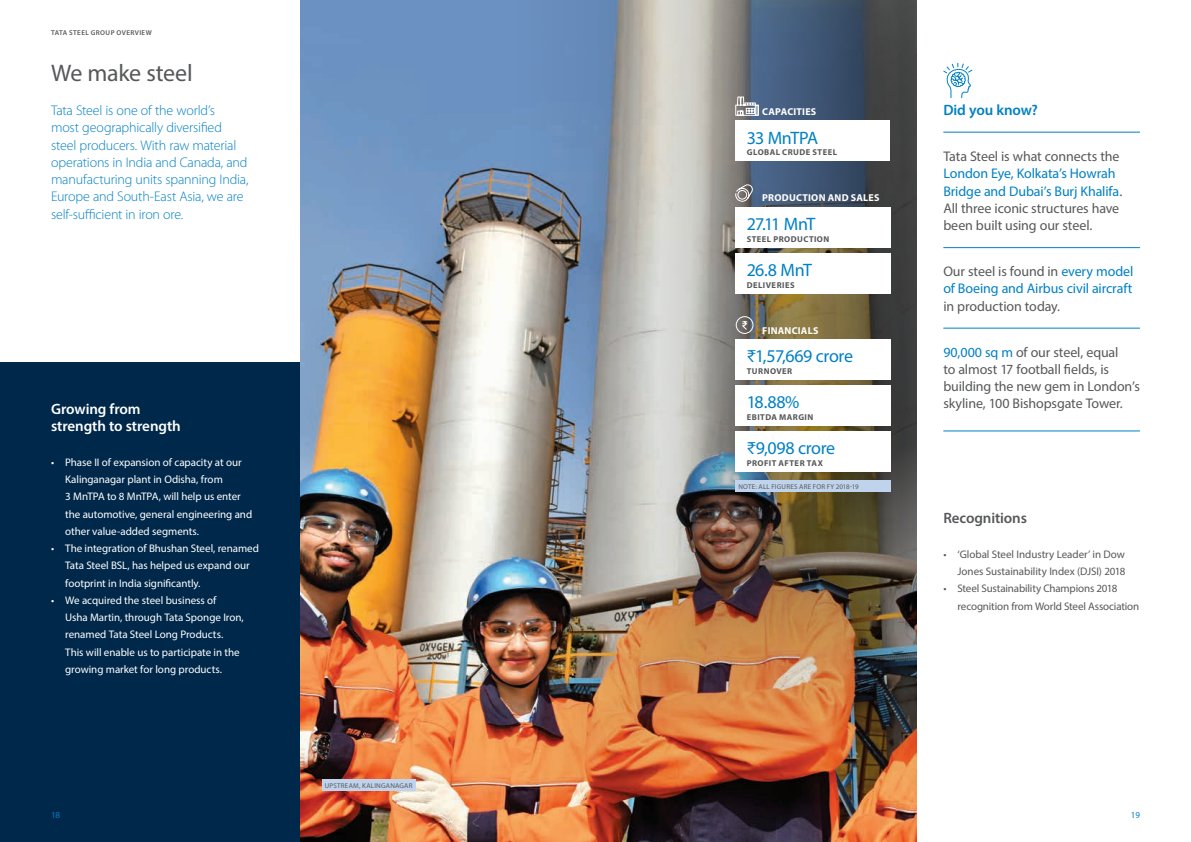
<style>
.page{position:relative;width:1191px;height:842px;background:#fff}
.page>*{position:absolute;margin:0;border:0;box-sizing:border-box;transform-origin:0 0}
.head_1{font:24px "Myriad Pro";letter-spacing:-.015em;color:#57585a}
.text_callout{font:18px "Myriad Pro";letter-spacing:-.025em;color:#0080c5}
.body_copy{font:18px "Myriad Pro";color:#0080c5}
.subhead_1{font:600 15px/17.2px "Myriad Pro";letter-spacing:-.005em;color:#fff}
.subhead_1-2{font:600 15px "Myriad Pro";letter-spacing:-.01em;color:#57585a}
.subhead_1-3{font:600 15px "Myriad Pro";letter-spacing:-.005em;color:#0080c5}
.intro_1{font:14px/17.2px "Myriad Pro";letter-spacing:-.01em;color:#57585a}
.intro_1-2{font:300 14px/17.2px "Myriad Pro";letter-spacing:-.015em;color:#0080c5}
.intro_1-3{font:14px/17.2px "Myriad Pro";letter-spacing:-.01em;color:#0080c5;text-align:justify}
.t1{font:11px/17.2px "Myriad Pro";letter-spacing:-.005em;color:#fff}
.t2{font:11px/17.2px "Myriad Pro";letter-spacing:-.01em;color:#57585a;text-align:right}
.Callout_Header{font:700 10px "Myriad Pro";letter-spacing:.02em;color:#fff}
.t3{font:9px "Myriad Pro";color:#0080c5}
.callout_description{font:700 8.5px "Myriad Pro";letter-spacing:.05em;color:#57585a}
.t4{font:7px "Myriad Pro";letter-spacing:.035em;color:#57585a}
.body_copy-2{font:600 7px "Myriad Pro";letter-spacing:.055em;color:#57585a}
.s1{color:#0080c5}
.s2{color:#57585a}
</style>
<div class="page">
<div style="left:0;top:362px;width:300px;height:480px;background:#00284a"></div>
<img style="left:300px;top:0;width:162px;height:842px">
<img style="left:462px;top:0;width:455px;height:842px">
<div style="left:735px;top:121px;width:155px;height:40px;background:#fff"></div>
<div style="left:735px;top:207px;width:155px;height:40px;background:#fff"></div>
<div style="left:735px;top:253px;width:155px;height:40px;background:#fff"></div>
<div style="left:735px;top:385px;width:155px;height:41px;background:#fff"></div>
<div style="left:735px;top:339px;width:155px;height:41px;background:#fff"></div>
<div style="left:735px;top:431px;width:155px;height:41px;background:#fff"></div>
<hr style="left:943px;top:132px;width:197px;height:1px;background:#0080c5">
<hr style="left:943px;top:247px;width:197px;height:1px;background:#0080c5">
<hr style="left:943px;top:328px;width:197px;height:1px;background:#0080c5">
<hr style="left:943px;top:431px;width:197px;height:1px;background:#0080c5">
<div style="left:735px;top:480px;width:155px;height:12px;background:#c0d3ec"></div>
<div style="left:322px;top:780px;width:93px;height:11px;background:#c0d3ec"></div>
<svg style="left:735px;top:316px;width:18px;height:18px"></svg>
<svg style="left:735px;top:184px;width:18px;height:18px"></svg>
<svg style="left:735px;top:96px;width:24px;height:20px"></svg>
<svg style="left:943px;top:63px;width:30px;height:35px"></svg>
<p class="body_copy-2" style="left:51px;top:28px;width:102px">TATA STEEL GROUP OVERVIEW</p>
<p class="head_1" style="left:51px;top:58px;width:143px">We make steel</p>
<p class="intro_1-2" style="left:51px;top:102px;width:199px">Tata Steel is one of the world’s<br>most geographically diversified steel producers. With raw material operations in India and Canada, and manufacturing units spanning India, Europe and South-East Asia, we are self-sufficient in iron ore.</p>
<p class="subhead_1" style="left:51px;top:400px;width:131px">Growing from strength to strength</p>
<p class="t1" style="left:65px;top:453px;width:188px;text-indent:-14px">• Phase II of expansion of capacity at our Kalinganagar plant in Odisha, from<br>3 MnTPA to 8 MnTPA, will help us enter the automotive, general engineering and other value-added segments.</p>
<p class="t1" style="left:65px;top:540px;width:195px;text-indent:-14px">• The integration of Bhushan Steel, renamed<br>Tata Steel BSL, has helped us expand our footprint in India significantly.</p>
<p class="t1" style="left:65px;top:591px;width:180px;text-indent:-14px">• We acquired the steel business of<br>Usha Martin, through Tata Sponge Iron, renamed Tata Steel Long Products.<br>This will enable us to participate in the growing market for long products.</p>
<p class="t4" style="left:325px;top:781px;width:89px">UPSTREAM, KALINGANAGAR</p>
<p class="Callout_Header" style="left:762px;top:105px;width:56px">CAPACITIES</p>
<p class="subhead_1-3" style="left:943px;top:100px;width:96px">Did you know?</p>
<p class="text_callout" style="left:746px;top:127px;width:73px">33 MnTPA</p>
<p class="callout_description" style="left:747px;top:147px;width:92px">GLOBAL CRUDE STEEL</p>
<p class="Callout_Header" style="left:762px;top:191px;width:119px">PRODUCTION AND SALES</p>
<p class="text_callout" style="left:746px;top:213px;width:70px">27.11 MnT</p>
<p class="callout_description" style="left:747px;top:233px;width:84px">STEEL PRODUCTION</p>
<p class="body_copy" style="left:746px;top:259px;width:67px">26.8 MnT</p>
<p class="callout_description" style="left:747px;top:279px;width:49px">DELIVERIES</p>
<p class="intro_1" style="left:943px;top:147px;width:180px">Tata Steel is what connects the<br><span class="s1">London Eye, Kolkata’s Howrah<br>Bridge and Dubai’s Burj Khalifa</span>.<br>All three iconic structures have been built using our steel.</p>
<p class="intro_1-3" style="left:943px;top:262px;width:192px"><span class="s2">Our steel is found in</span> every model of Boeing and Airbus civil aircraft <span class="s2">in production today.</span></p>
<p class="intro_1" style="left:943px;top:343px;width:198px"><span class="s1">90,000 sq m</span> of our steel, equal<br>to almost 17 football fields, is building the new gem in London’s skyline, 100 Bishopsgate Tower.</p>
<p class="Callout_Header" style="left:762px;top:324px;width:58px">FINANCIALS</p>
<p class="text_callout" style="left:746px;top:345px;width:108px">₹1,57,669 crore</p>
<p class="callout_description" style="left:747px;top:365px;width:47px">TURNOVER</p>
<p class="text_callout" style="left:746px;top:391px;width:54px">18.88%</p>
<p class="callout_description" style="left:747px;top:411px;width:68px">EBITDA MARGIN</p>
<p class="text_callout" style="left:746px;top:437px;width:90px">₹9,098 crore</p>
<p class="callout_description" style="left:747px;top:457px;width:78px">PROFIT AFTER TAX</p>
<p class="t4" style="left:738px;top:482px;width:122px">NOTE: ALL FIGURES ARE FOR FY 2018-19</p>
<p class="subhead_1-2" style="left:943px;top:509px;width:85px">Recognitions</p>
<p class="t2" style="left:943px;top:545px;width:184px">• ‘Global Steel Industry Leader’ in Dow<br>Jones Sustainability Index (DJSI) 2018</p>
<p class="t2" style="left:957px;top:580px;width:183px;text-align:left;text-indent:-14px">• Steel Sustainability Champions 2018 recognition from World Steel Association</p>
<p class="t3" style="left:51px;top:809px;width:11px">18</p>
<p class="t3" style="left:1130px;top:809px;width:11px">19</p>
</div>
